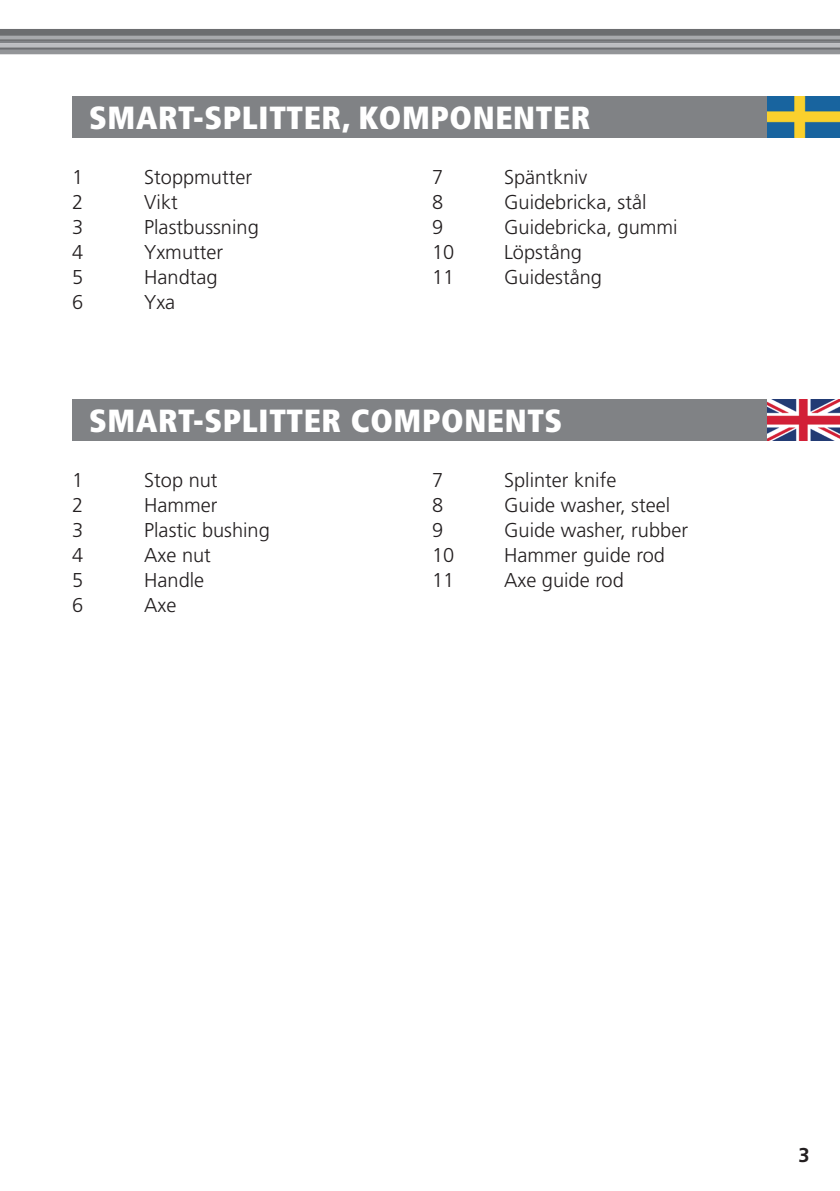
<style>
.page{position:relative;width:840px;height:1191px;background:#fff}
.page>*{position:absolute;margin:0;border:0;box-sizing:border-box;transform-origin:0 0}
.t1{font:900 condensed 32px "Frutiger LT Std";letter-spacing:.02em;color:#fff}
.t2{font:300 20px "Frutiger LT Std";color:#231f20}
.t3{font:700 20px "Frutiger LT Std";color:#231f20}
</style>
<div class="page">
<div style="left:0;top:29px;width:839px;height:7px;background:#6c6d70"></div>
<svg style="left:0;top:36px;width:839px;height:4px;background:#9fa0a4"></svg>
<hr style="left:0;top:40px;width:839px;height:1px;background:#57585a">
<hr style="left:0;top:41px;width:839px;height:2px;background:#808285">
<div style="left:0;top:43px;width:839px;height:5px;background:#bcbdc0"></div>
<div style="left:0;top:49px;width:839px;height:5px;background:#939598"></div>
<hr style="left:0;top:47px;width:839px;height:3px;background:#6c6d70">
<div style="left:72px;top:96px;width:767px;height:42px;background:#808285"></div>
<img style="left:767px;top:96px;width:72px;height:42px">
<div style="left:72px;top:399px;width:767px;height:42px;background:#808285"></div>
<img style="left:767px;top:399px;width:72px;height:42px">
<h1 class="t1" style="left:89px;top:98px;width:502px">SMART-SPLITTER, KOMPONENTER</h1>
<p class="t2" style="left:72px;top:166px;width:13px">1</p>
<p class="t2" style="left:144px;top:166px;width:109px">Stoppmutter</p>
<p class="t2" style="left:72px;top:191px;width:13px">2</p>
<p class="t2" style="left:144px;top:191px;width:35px">Vikt</p>
<p class="t2" style="left:72px;top:216px;width:13px">3</p>
<p class="t2" style="left:144px;top:216px;width:116px">Plastbussning</p>
<p class="t2" style="left:72px;top:241px;width:13px">4</p>
<p class="t2" style="left:144px;top:241px;width:80px">Yxmutter</p>
<p class="t2" style="left:72px;top:266px;width:13px">5</p>
<p class="t2" style="left:144px;top:266px;width:75px">Handtag</p>
<p class="t2" style="left:72px;top:291px;width:13px">6</p>
<p class="t2" style="left:144px;top:291px;width:33px">Yxa</p>
<p class="t2" style="left:432px;top:166px;width:13px">7</p>
<p class="t2" style="left:504px;top:166px;width:85px">Späntkniv</p>
<p class="t2" style="left:432px;top:191px;width:13px">8</p>
<p class="t2" style="left:504px;top:191px;width:144px">Guidebricka, stål</p>
<p class="t2" style="left:432px;top:216px;width:13px">9</p>
<p class="t2" style="left:504px;top:216px;width:175px">Guidebricka, gummi</p>
<p class="t2" style="left:432px;top:241px;width:24px">10</p>
<p class="t2" style="left:504px;top:241px;width:79px">Löpstång</p>
<p class="t2" style="left:432px;top:266px;width:24px">11</p>
<p class="t2" style="left:504px;top:266px;width:99px">Guidestång</p>
<h1 class="t1" style="left:89px;top:401px;width:474px">SMART-SPLITTER COMPONENTS</h1>
<p class="t2" style="left:72px;top:469px;width:13px">1</p>
<p class="t2" style="left:144px;top:469px;width:75px">Stop nut</p>
<p class="t2" style="left:72px;top:494px;width:13px">2</p>
<p class="t2" style="left:144px;top:494px;width:75px">Hammer</p>
<p class="t2" style="left:72px;top:519px;width:13px">3</p>
<p class="t2" style="left:144px;top:519px;width:127px">Plastic bushing</p>
<p class="t2" style="left:72px;top:544px;width:13px">4</p>
<p class="t2" style="left:144px;top:544px;width:68px">Axe nut</p>
<p class="t2" style="left:72px;top:569px;width:13px">5</p>
<p class="t2" style="left:144px;top:569px;width:62px">Handle</p>
<p class="t2" style="left:72px;top:594px;width:13px">6</p>
<p class="t2" style="left:144px;top:594px;width:34px">Axe</p>
<p class="t2" style="left:432px;top:469px;width:13px">7</p>
<p class="t2" style="left:504px;top:469px;width:114px">Splinter knife</p>
<p class="t2" style="left:432px;top:494px;width:13px">8</p>
<p class="t2" style="left:504px;top:494px;width:167px">Guide washer, steel</p>
<p class="t2" style="left:432px;top:519px;width:13px">9</p>
<p class="t2" style="left:504px;top:519px;width:185px">Guide washer, rubber</p>
<p class="t2" style="left:432px;top:544px;width:24px">10</p>
<p class="t2" style="left:504px;top:544px;width:162px">Hammer guide rod</p>
<p class="t2" style="left:432px;top:569px;width:24px">11</p>
<p class="t2" style="left:504px;top:569px;width:121px">Axe guide rod</p>
<p class="t3" style="left:797px;top:1143px;width:13px">3</p>
</div>
